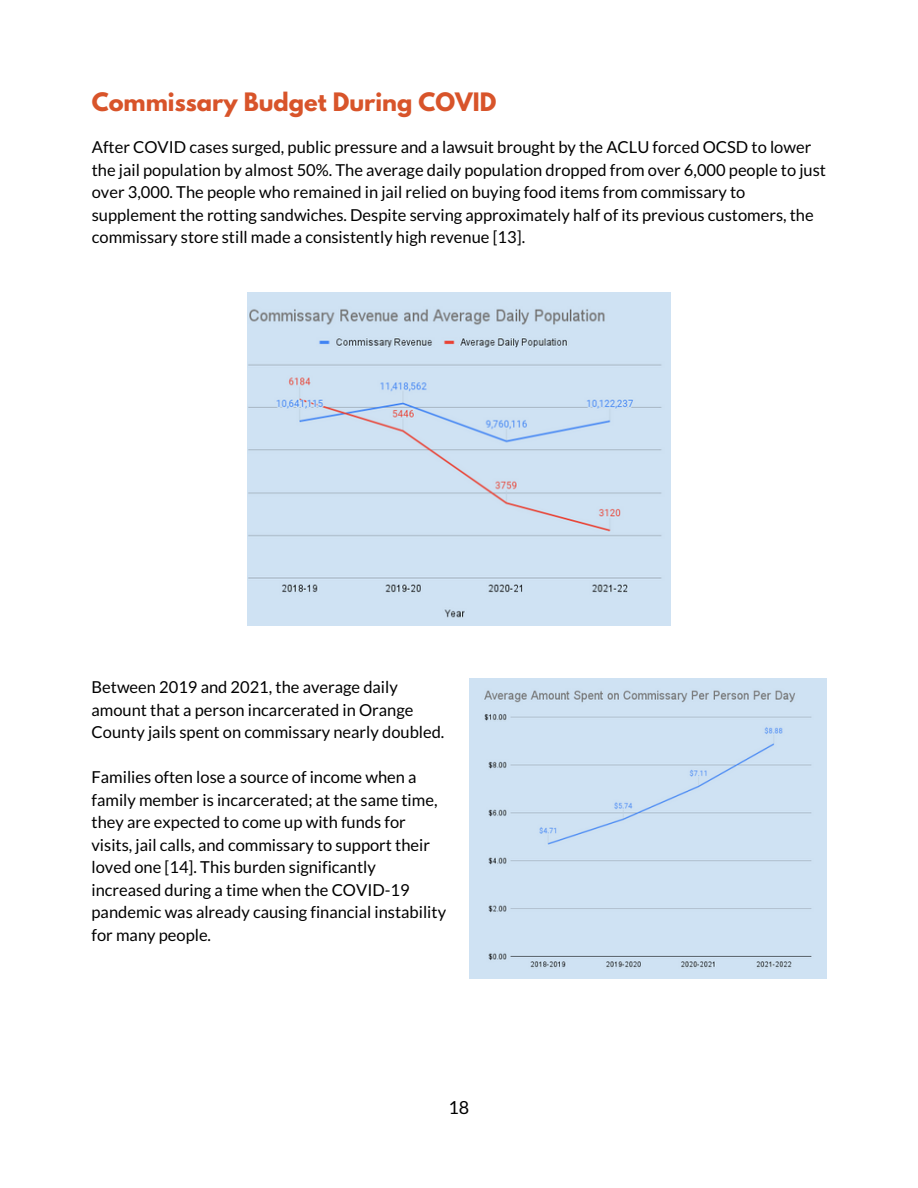
<style>
.page{position:relative;width:918px;height:1188px;background:#fff}
.page>*{position:absolute;margin:0;border:0;box-sizing:border-box;transform-origin:0 0}
.t1{font:700 22.5px "League Spartan";color:#d8542a}
.t2{font:18px "Lato";color:#000}
.t3{font:16.5px/22.5px "Lato";color:#000}
</style>
<div class="page">
<img style="left:247px;top:292px;width:423px;height:333px">
<div style="left:469px;top:678px;width:357px;height:301px;background:#cfe2f3"></div>
<h1 class="t1" style="left:92px;top:91px;width:406px">Commissary Budget During COVID</h1>
<p class="t3" style="left:92px;top:136px;width:736px">After COVID cases surged, public pressure and a lawsuit brought by the ACLU forced OCSD to lower the jail population by almost 50%. The average daily population dropped from over 6,000 people to just over 3,000. The people who remained in jail relied on buying food items from commissary to supplement the rotting sandwiches. Despite serving approximately half of its previous customers, the commissary store still made a consistently high revenue [13].</p>
<p class="t3" style="left:92px;top:676px;width:354px">Between 2019 and 2021, the average daily amount that a person incarcerated in Orange<br>County jails spent on commissary nearly doubled.</p>
<p class="t3" style="left:92px;top:766px;width:356px">Families often lose a source of income when a family member is incarcerated; at the same time, they are expected to come up with funds for visits, jail calls, and commissary to support their loved one [14]. This burden significantly increased during a time when the COVID-19 pandemic was already causing financial instability for many people.</p>
<p class="t2" style="left:449px;top:1096px;width:22px">18</p>
</div>
